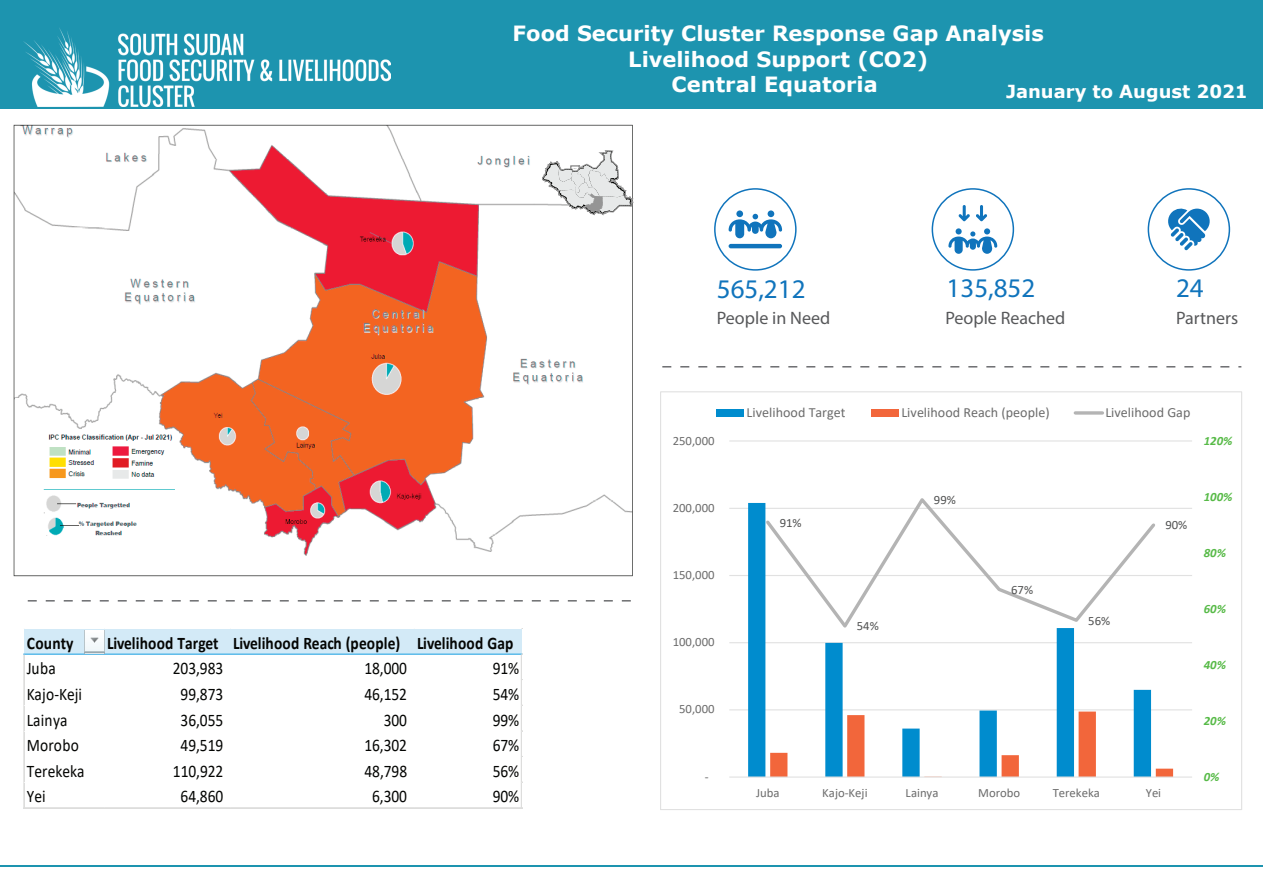
<style>
.page{position:relative;width:1263px;height:893px;background:#fff}
.page>*{position:absolute;margin:0;border:0;box-sizing:border-box;transform-origin:0 0}
.t1{font:27px "Myriad Pro";color:#1074bc}
.t2{font:700 21px/25.2px "Verdana";color:#fff;text-align:center}
.t3{font:18px "Myriad Pro";color:#57585a}
.t4{font:700 18px "Verdana";color:#fff}
.t5{font:17.7px "Calibri";letter-spacing:-.005em;color:#040503;scale:.87 1}
.t6{font:700 17.7px "Calibri";letter-spacing:.005em;color:#040503;scale:.87 1}
.t7{font:13.95px "Calibri";color:#6c6c6c}
.t8{font:12.6px "Calibri";color:#6c6c6c}
.t9{font:italic 700 12.6px "Calibri";color:#57ba47}
.t10{font:12.6px "Calibri";color:#515252}
</style>
<div class="page">
<img style="left:13px;top:124px;width:620px;height:453px">
<div style="left:932px;top:188px;width:82px;height:83px;border:2px solid #1074bc;border-radius:50%"></div>
<div style="left:714px;top:188px;width:82px;height:83px;border:2px solid #1074bc;border-radius:50%"></div>
<div style="left:0;top:0;width:1263px;height:108px;background:#1d94af"></div>
<img style="left:23px;top:28px;width:367px;height:79px">
<svg style="left:662px;top:366px;width:579px;height:2px"></svg>
<svg style="left:28px;top:600px;width:603px;height:2px"></svg>
<div style="left:1148px;top:188px;width:82px;height:83px;border:2px solid #1074bc;border-radius:50%"></div>
<hr style="left:0;top:865px;width:1263px;height:1px;background:#1d94af">
<div style="left:768px;top:210px;width:6px;height:7px;background:#1074bc;border-radius:50%"></div>
<div style="left:736px;top:210px;width:7px;height:7px;background:#1074bc;border-radius:50%"></div>
<svg style="left:729px;top:214px;width:53px;height:24px"></svg>
<hr style="left:729px;top:244px;width:53px;height:4px;background:#1074bc;border-radius:2px">
<svg style="left:948px;top:228px;width:49px;height:26px"></svg>
<svg style="left:958px;top:205px;width:12px;height:16px"></svg>
<svg style="left:976px;top:205px;width:11px;height:16px"></svg>
<svg style="left:1168px;top:208px;width:42px;height:42px"></svg>
<svg style="left:541px;top:149px;width:93px;height:67px"></svg>
<div style="left:25px;top:629px;width:497px;height:26px;background:#d3eaf7"></div>
<hr style="left:24px;top:654px;width:498px;height:1px;background:#62bdea">
<hr style="left:24px;top:807px;width:80px;height:1px;background:#dddddc">
<hr style="left:24px;top:808px;width:80px;height:1px;background:#dddddc">
<hr style="left:105px;top:807px;width:125px;height:1px;background:#dddddc">
<hr style="left:105px;top:808px;width:125px;height:1px;background:#dddddc">
<hr style="left:231px;top:807px;width:183px;height:1px;background:#dddddc">
<hr style="left:231px;top:808px;width:183px;height:1px;background:#dddddc">
<svg style="left:24px;top:655px;width:1px;height:152px"></svg>
<svg style="left:521px;top:654px;width:2px;height:155px"></svg>
<hr style="left:415px;top:807px;width:107px;height:1px;background:#dddddc">
<hr style="left:415px;top:808px;width:107px;height:1px;background:#dddddc">
<img style="left:85px;top:631px;width:19px;height:22px">
<hr style="left:729px;top:440px;width:463px;height:2px;background:#e1e1e1">
<hr style="left:729px;top:508px;width:463px;height:1px;background:#e1e1e1">
<hr style="left:729px;top:575px;width:463px;height:1px;background:#e1e1e1">
<hr style="left:729px;top:642px;width:463px;height:1px;background:#e1e1e1">
<hr style="left:729px;top:709px;width:463px;height:1px;background:#e1e1e1">
<svg style="left:748px;top:503px;width:403px;height:273px"></svg>
<svg style="left:770px;top:712px;width:403px;height:64px"></svg>
<hr style="left:729px;top:776px;width:463px;height:2px;background:#e1e1e1">
<svg style="left:763px;top:498px;width:392px;height:134px"></svg>
<div style="left:716px;top:409px;width:28px;height:8px;background:#008cce"></div>
<div style="left:871px;top:409px;width:27px;height:8px;background:#f2663b"></div>
<svg style="left:1075px;top:411px;width:27px;height:4px"></svg>
<p class="t2" style="left:513px;top:21px;width:533px">Food Security Cluster Response Gap Analysis<br>Livelihood Support (CO2)<br>Central Equatoria</p>
<p class="t4" style="left:1006px;top:79px;width:243px">January to August 2021</p>
<h1 class="t1" style="left:717px;top:272px;width:90px">565,212</h1>
<p class="t3" style="left:717px;top:307px;width:115px">People in Need</p>
<h1 class="t1" style="left:947px;top:271px;width:90px">135,852</h1>
<p class="t3" style="left:945px;top:307px;width:122px">People Reached</p>
<h1 class="t1" style="left:1176px;top:271px;width:29px">24</h1>
<p class="t3" style="left:1176px;top:307px;width:64px">Partners</p>
<p class="t6" style="left:27px;top:630px;width:55px">County</p>
<p class="t6" style="left:107px;top:630px;width:468px">Livelihood Target Livelihood Reach (people) Livelihood Gap</p>
<p class="t5" style="left:27px;top:656px;width:35px">Juba</p>
<p class="t5" style="left:173px;top:656px;width:59px">203,983</p>
<p class="t5" style="left:364px;top:656px;width:51px">18,000</p>
<p class="t5" style="left:493px;top:656px;width:32px">91%</p>
<p class="t5" style="left:27px;top:682px;width:65px">Kajo-Keji</p>
<p class="t5" style="left:181px;top:682px;width:51px">99,873</p>
<p class="t5" style="left:364px;top:682px;width:51px">46,152</p>
<p class="t5" style="left:493px;top:682px;width:32px">54%</p>
<p class="t5" style="left:27px;top:707px;width:48px">Lainya</p>
<p class="t5" style="left:181px;top:707px;width:51px">36,055</p>
<p class="t5" style="left:384px;top:707px;width:28px">300</p>
<p class="t5" style="left:493px;top:707px;width:32px">99%</p>
<p class="t5" style="left:27px;top:733px;width:61px">Morobo</p>
<p class="t5" style="left:181px;top:733px;width:51px">49,519</p>
<p class="t5" style="left:364px;top:733px;width:51px">16,302</p>
<p class="t5" style="left:493px;top:733px;width:32px">67%</p>
<p class="t5" style="left:27px;top:759px;width:68px">Terekeka</p>
<p class="t5" style="left:173px;top:759px;width:59px">110,922</p>
<p class="t5" style="left:364px;top:759px;width:51px">48,798</p>
<p class="t5" style="left:493px;top:759px;width:32px">56%</p>
<p class="t5" style="left:27px;top:784px;width:23px">Yei</p>
<p class="t5" style="left:181px;top:784px;width:51px">64,860</p>
<p class="t5" style="left:372px;top:784px;width:42px">6,300</p>
<p class="t5" style="left:493px;top:784px;width:32px">90%</p>
<p class="t8" style="left:673px;top:432px;width:43px">250,000</p>
<p class="t8" style="left:673px;top:499px;width:43px">200,000</p>
<p class="t8" style="left:673px;top:566px;width:43px">150,000</p>
<p class="t8" style="left:673px;top:633px;width:43px">100,000</p>
<p class="t8" style="left:679px;top:700px;width:37px">50,000</p>
<p class="t8" style="left:705px;top:768px;width:5px">-</p>
<p class="t7" style="left:747px;top:403px;width:100px">Livelihood Target</p>
<p class="t7" style="left:901px;top:403px;width:150px">Livelihood Reach (people)</p>
<p class="t7" style="left:1105px;top:403px;width:87px">Livelihood Gap</p>
<p class="t9" style="left:1204px;top:431px;width:30px">120%</p>
<p class="t10" style="left:780px;top:514px;width:23px">91%</p>
<p class="t10" style="left:857px;top:617px;width:23px">54%</p>
<p class="t10" style="left:934px;top:491px;width:23px">99%</p>
<p class="t10" style="left:1011px;top:581px;width:23px">67%</p>
<p class="t10" style="left:1088px;top:612px;width:23px">56%</p>
<p class="t10" style="left:1165px;top:516px;width:23px">90%</p>
<p class="t9" style="left:1204px;top:487px;width:30px">100%</p>
<p class="t9" style="left:1204px;top:543px;width:24px">80%</p>
<p class="t9" style="left:1204px;top:599px;width:24px">60%</p>
<p class="t9" style="left:1204px;top:655px;width:24px">40%</p>
<p class="t9" style="left:1204px;top:711px;width:24px">20%</p>
<p class="t8" style="left:756px;top:784px;width:25px">Juba</p>
<p class="t8" style="left:822px;top:784px;width:47px">Kajo-Keji</p>
<p class="t8" style="left:906px;top:784px;width:34px">Lainya</p>
<p class="t8" style="left:978px;top:784px;width:44px">Morobo</p>
<p class="t8" style="left:1053px;top:784px;width:49px">Terekeka</p>
<p class="t8" style="left:1146px;top:784px;width:17px">Yei</p>
<p class="t9" style="left:1204px;top:767px;width:17px">0%</p>
</div>
